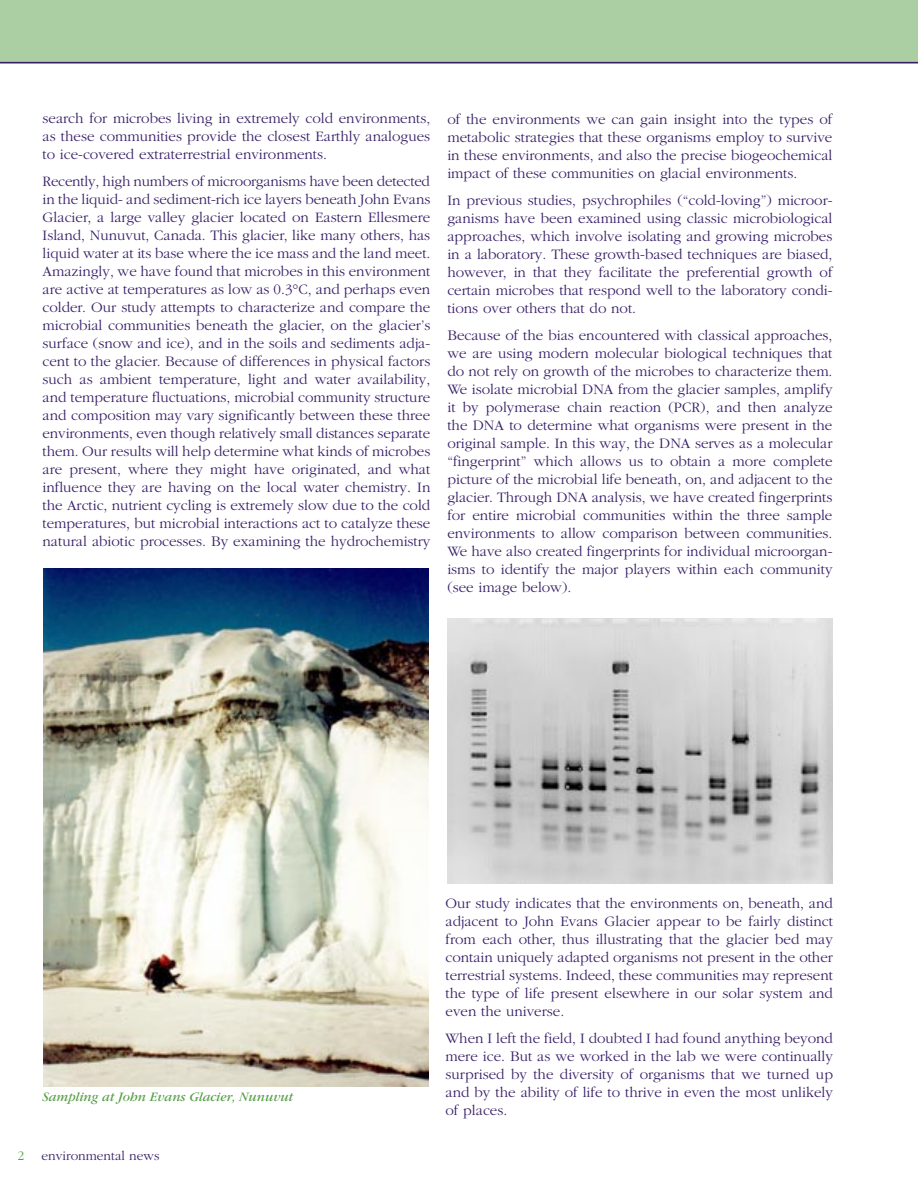
<style>
.page{position:relative;width:918px;height:1188px;background:#fff}
.page>*{position:absolute;margin:0;border:0;box-sizing:border-box;transform-origin:0 0}
.t1{font:300 15px/18px "Garamond";color:#371e66;text-align:justify}
.t2{font:italic 13.5px "Garamond";color:#569e45}
.t3{font:300 13.5px "Garamond";color:#371e66}
.t4{font:300 13.5px "Garamond";color:#569e45}
</style>
<div class="page">
<div style="left:0;top:0;width:917px;height:64px;background:#abcea2"></div>
<hr style="left:0;top:62px;width:918px;height:1px;background:#371e66">
<svg style="left:917px;top:0;width:1px;height:64px"></svg>
<img style="left:447px;top:618px;width:386px;height:265px">
<img style="left:44px;top:568px;width:384px;height:518px">
<p class="t1" style="left:43px;top:110px;width:389px">search for microbes living in extremely cold environments, as these communities provide the closest Earthly analogues to ice-covered extraterrestrial environments.</p>
<p class="t1" style="left:43px;top:173px;width:389px">Recently, high numbers of microorganisms have been detected in the liquid- and sediment-rich ice layers beneath John Evans Glacier, a large valley glacier located on Eastern Ellesmere Island, Nunuvut, Canada. This glacier, like many others, has liquid water at its base where the ice mass and the land meet.<br>Amazingly, we have found that microbes in this environment are active at temperatures as low as 0.3°C, and perhaps even colder. Our study attempts to characterize and compare the microbial communities beneath the glacier, on the glacier’s surface (snow and ice), and in the soils and sediments adja&shy;cent to the glacier. Because of differences in physical factors such as ambient temperature, light and water availability, and temperature fluctuations, microbial community structure and composition may vary significantly between these three environments, even though relatively small distances separate them. Our results will help determine what kinds of microbes are present, where they might have originated, and what influence they are having on the local water chemistry. In the Arctic, nutrient cycling is extremely slow due to the cold temperatures, but microbial interactions act to catalyze these natural abiotic processes. By examining the hydrochemistry</p>
<p class="t1" style="left:447px;top:111px;width:387px">of the environments we can gain insight into the types of metabolic strategies that these organisms employ to survive in these environments, and also the precise biogeochemical impact of these communities on glacial environments.</p>
<p class="t1" style="left:447px;top:192px;width:387px">In previous studies, psychrophiles (“cold-loving”) microor&shy;ganisms have been examined using classic microbiological approaches, which involve isolating and growing microbes in a laboratory. These growth-based techniques are biased, however, in that they facilitate the preferential growth of certain microbes that respond well to the laboratory condi&shy;tions over others that do not.</p>
<p class="t1" style="left:447px;top:327px;width:387px">Because of the bias encountered with classical approaches, we are using modern molecular biological techniques that do not rely on growth of the microbes to characterize them.<br>We isolate microbial DNA from the glacier samples, amplify it by polymerase chain reaction (PCR), and then analyze the DNA to determine what organisms were present in the original sample. In this way, the DNA serves as a molecular “fingerprint” which allows us to obtain a more complete picture of the microbial life beneath, on, and adjacent to the glacier. Through DNA analysis, we have created fingerprints for entire microbial communities within the three sample environments to allow comparison between communities.<br>We have also created fingerprints for individual microorgan&shy;isms to identify the major players within each community (see image below).</p>
<p class="t2" style="left:42px;top:1090px;width:252px">Sampling at John Evans Glacier, Nunuvut</p>
<p class="t4" style="left:18px;top:1149px;width:8px">2</p>
<p class="t3" style="left:42px;top:1149px;width:120px">environmental news</p>
<p class="t1" style="left:446px;top:895px;width:389px">Our study indicates that the environments on, beneath, and adjacent to John Evans Glacier appear to be fairly distinct from each other, thus illustrating that the glacier bed may contain uniquely adapted organisms not present in the other terrestrial systems. Indeed, these communities may represent the type of life present elsewhere in our solar system and even the universe.</p>
<p class="t1" style="left:446px;top:1030px;width:389px">When I left the field, I doubted I had found anything beyond mere ice. But as we worked in the lab we were continually surprised by the diversity of organisms that we turned up and by the ability of life to thrive in even the most unlikely of places.</p>
</div>
